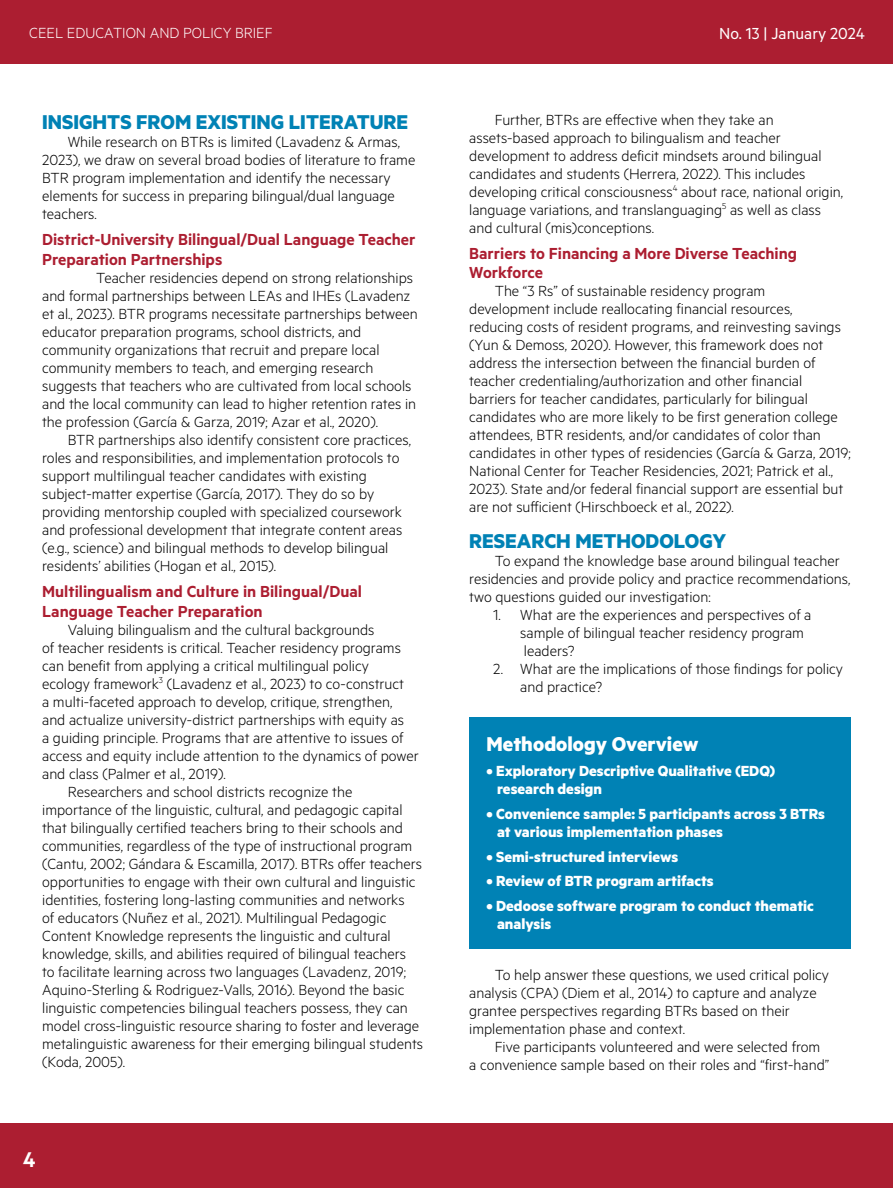
<style>
.page{position:relative;width:893px;height:1188px;background:#fff}
.page>*{position:absolute;margin:0;border:0;box-sizing:border-box;transform-origin:0 0}
.t1{font:600 24px "Metric";color:#fff}
.t2{font:700 22.5px "Metric";color:#0082b5}
.t3{font:700 22.5px "Metric";color:#fff}
.t4{font:600 18px/19.5px "Metric";color:#ac1e31}
.t5{font:18px "Metric";color:#fff}
.t6{font:300 16.5px/18px "Metric";color:#000}
.t7{font:700 16.5px/18px "Metric";color:#fff}
.t8{font:300 16.5px "Metric";color:#fff}
</style>
<div class="page">
<div style="left:0;top:1124px;width:892px;height:64px;background:#ac1e31"></div>
<div style="left:469px;top:717px;width:381px;height:232px;background:#0082b5"></div>
<div style="left:0;top:0;width:892px;height:63px;background:#ac1e31"></div>
<p class="t8" style="left:29px;top:23px;width:245px">CEEL EDUCATION AND POLICY BRIEF</p>
<p class="t5" style="left:718px;top:23px;width:147px">No. 13 | January 2024</p>
<h2 class="t2" style="left:42px;top:108px;width:367px">INSIGHTS FROM EXISTING LITERATURE</h2>
<p class="t6" style="left:42px;top:132px;width:374px;text-indent:25px">While research on BTRs is limited (Lavadenz &amp; Armas, 2023), we draw on several broad bodies of literature to frame BTR program implementation and identify the necessary elements for success in preparing bilingual/dual language teachers.</p>
<p class="t4" style="left:42px;top:230px;width:375px">District-University Bilingual/Dual Language Teacher<br>Preparation Partnerships</p>
<p class="t6" style="left:42px;top:268px;width:377px;text-indent:54px">Teacher residencies depend on strong relationships and formal partnerships between LEAs and IHEs (Lavadenz et al., 2023). BTR programs necessitate partnerships between educator preparation programs, school districts, and community organizations that recruit and prepare local community members to teach, and emerging research suggests that teachers who are cultivated from local schools and the local community can lead to higher retention rates in the profession (García &amp; Garza, 2019; Azar et al., 2020).</p>
<p class="t6" style="left:42px;top:430px;width:370px;text-indent:25px">BTR partnerships also identify consistent core practices, roles and responsibilities, and implementation protocols to support multilingual teacher candidates with existing subject-matter expertise (García, 2017). They do so by providing mentorship coupled with specialized coursework and professional development that integrate content areas (e.g., science) and bilingual methods to develop bilingual residents’ abilities (Hogan et al., 2015).</p>
<p class="t4" style="left:42px;top:581px;width:321px">Multilingualism and Culture in Bilingual/Dual<br>Language Teacher Preparation</p>
<p class="t6" style="left:68px;top:620px;width:308px">Valuing bilingualism and the cultural backgrounds</p>
<p class="t6" style="left:42px;top:638px;width:360px">of teacher residents is critical. Teacher residency programs</p>
<p class="t6" style="left:42px;top:656px;width:328px">can benefit from applying a critical multilingual policy</p>
<p class="t6" style="left:42px;top:674px;width:363px">ecology framework<sup>3</sup> (Lavadenz et al., 2023) to co-construct</p>
<p class="t6" style="left:42px;top:692px;width:351px">a multi-faceted approach to develop, critique, strengthen,</p>
<p class="t6" style="left:42px;top:710px;width:363px">and actualize university-district partnerships with equity as</p>
<p class="t6" style="left:42px;top:728px;width:362px">a guiding principle. Programs that are attentive to issues of</p>
<p class="t6" style="left:42px;top:746px;width:378px">access and equity include attention to the dynamics of power</p>
<p class="t6" style="left:42px;top:764px;width:185px">and class (Palmer et al., 2019).</p>
<p class="t6" style="left:68px;top:782px;width:286px">Researchers and school districts recognize the</p>
<p class="t6" style="left:42px;top:800px;width:362px">importance of the linguistic, cultural, and pedagogic capital</p>
<p class="t6" style="left:42px;top:818px;width:362px">that bilingually certified teachers bring to their schools and</p>
<p class="t6" style="left:42px;top:836px;width:371px">communities, regardless of the type of instructional program</p>
<p class="t6" style="left:42px;top:854px;width:381px">(Cantu, 2002; Gándara &amp; Escamilla, 2017). BTRs offer teachers</p>
<p class="t6" style="left:42px;top:872px;width:375px">opportunities to engage with their own cultural and linguistic</p>
<p class="t6" style="left:42px;top:890px;width:364px">identities, fostering long-lasting communities and networks</p>
<p class="t6" style="left:42px;top:908px;width:345px">of educators (Nuñez et al., 2021). Multilingual Pedagogic</p>
<p class="t6" style="left:42px;top:926px;width:350px">Content Knowledge represents the linguistic and cultural</p>
<p class="t6" style="left:42px;top:944px;width:365px">knowledge, skills, and abilities required of bilingual teachers</p>
<p class="t6" style="left:42px;top:962px;width:365px">to facilitate learning across two languages (Lavadenz, 2019;</p>
<p class="t6" style="left:42px;top:980px;width:363px">Aquino-Sterling &amp; Rodriguez-Valls, 2016). Beyond the basic</p>
<p class="t6" style="left:42px;top:998px;width:367px">linguistic competencies bilingual teachers possess, they can</p>
<p class="t6" style="left:42px;top:1016px;width:378px">model cross-linguistic resource sharing to foster and leverage</p>
<p class="t6" style="left:42px;top:1034px;width:382px">metalinguistic awareness for their emerging bilingual students</p>
<p class="t6" style="left:42px;top:1052px;width:84px">(Koda, 2005).</p>
<h1 class="t1" style="left:23px;top:1145px;width:14px">4</h1>
<p class="t6" style="left:469px;top:110px;width:375px;text-indent:25px">Further, BTRs are effective when they take an assets-based approach to bilingualism and teacher development to address deficit mindsets around bilingual candidates and students (Herrera, 2022). This includes developing critical consciousness<sup>4</sup> about race, national origin, language variations, and translanguaging<sup>5</sup> as well as class and cultural (mis)conceptions.</p>
<p class="t4" style="left:469px;top:243px;width:329px">Barriers to Financing a More Diverse Teaching<br>Workforce</p>
<p class="t6" style="left:469px;top:282px;width:383px;text-indent:25px">The “3 Rs” of sustainable residency program<br>development include reallocating financial resources,<br>reducing costs of resident programs, and reinvesting savings (Yun &amp; Demoss, 2020). However, this framework does not address the intersection between the financial burden of teacher credentialing/authorization and other financial barriers for teacher candidates, particularly for bilingual candidates who are more likely to be first generation college attendees, BTR residents, and/or candidates of color than candidates in other types of residencies (García &amp; Garza, 2019; National Center for Teacher Residencies, 2021; Patrick et al., 2023). State and/or federal financial support are essential but are not sufficient (Hirschboeck et al., 2022).</p>
<h2 class="t2" style="left:469px;top:528px;width:258px">RESEARCH METHODOLOGY</h2>
<p class="t6" style="left:469px;top:552px;width:382px;text-indent:25px">To expand the knowledge base around bilingual teacher residencies and provide policy and practice recommendations, two questions guided our investigation:</p>
<p class="t6" style="left:520px;top:606px;width:292px;text-indent:-27px">1. What are the experiences and perspectives of a sample of bilingual teacher residency program leaders?</p>
<p class="t6" style="left:520px;top:660px;width:324px;text-indent:-27px">2. What are the implications of those findings for policy and practice?</p>
<h2 class="t3" style="left:486px;top:731px;width:213px">Methodology Overview</h2>
<p class="t7" style="left:496px;top:761px;width:279px;text-indent:-10px">• Exploratory Descriptive Qualitative (EDQ) research design</p>
<p class="t7" style="left:496px;top:804px;width:329px;text-indent:-10px">• Convenience sample: 5 participants across 3 BTRs at various implementation phases</p>
<p class="t7" style="left:486px;top:847px;width:193px">• Semi-structured interviews</p>
<p class="t7" style="left:486px;top:872px;width:228px">• Review of BTR program artifacts</p>
<p class="t7" style="left:496px;top:896px;width:318px;text-indent:-10px">• Dedoose software program to conduct thematic analysis</p>
<p class="t6" style="left:469px;top:966px;width:361px;text-indent:25px">To help answer these questions, we used critical policy analysis (CPA) (Diem et al., 2014) to capture and analyze grantee perspectives regarding BTRs based on their implementation phase and context.</p>
<p class="t6" style="left:469px;top:1038px;width:361px;text-indent:25px">Five participants volunteered and were selected from a convenience sample based on their roles and “first-hand”</p>
</div>
